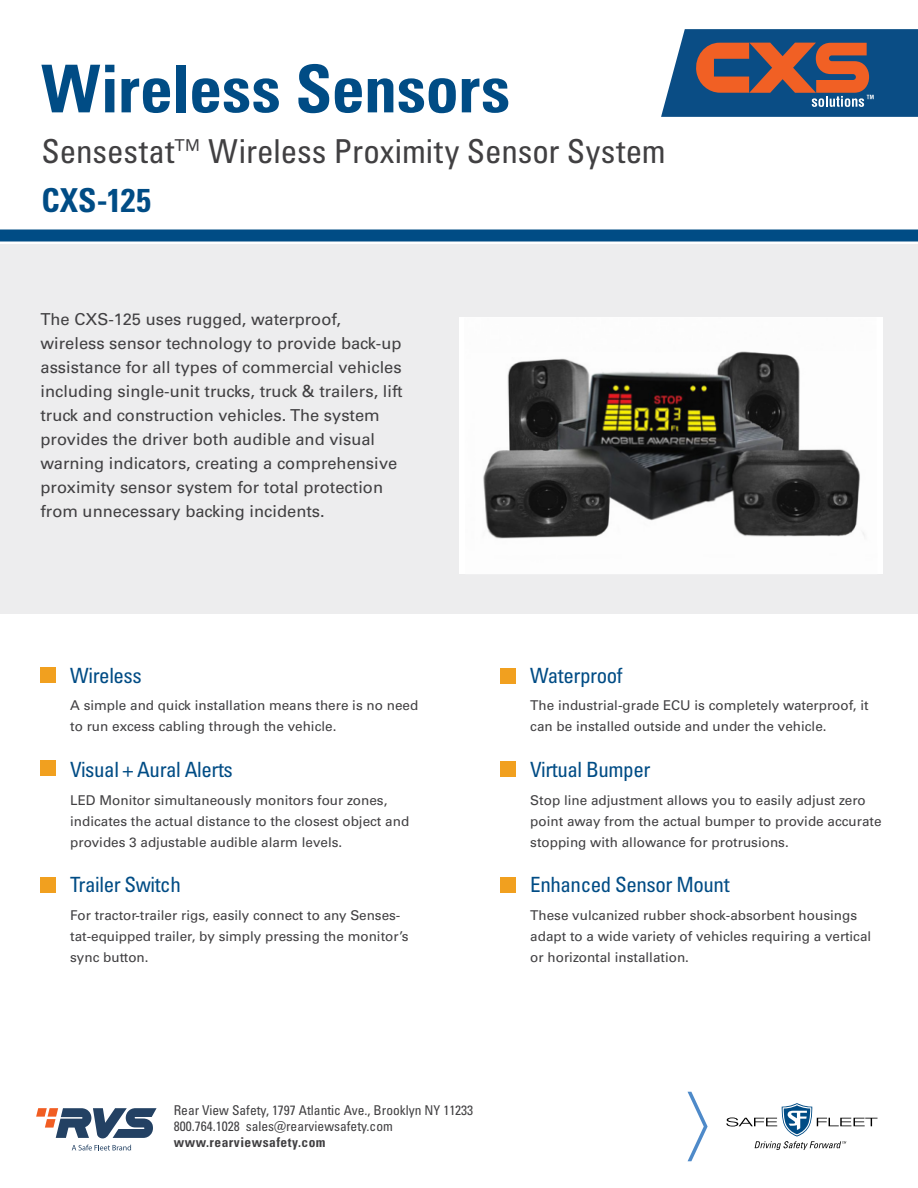
<style>
.page{position:relative;width:918px;height:1188px;background:#fff}
.page>*{position:absolute;margin:0;border:0;box-sizing:border-box;transform-origin:0 0}
.t1{font:700 condensed 66px "Univers LT Pro";letter-spacing:-.005em;color:#004c85}
.t2{font:condensed 33px "Univers LT Pro";color:#414042}
.t3{font:700 condensed 33px "Univers LT Pro";color:#004c85}
.t4{font:condensed 21px "Univers LT Pro";letter-spacing:-.02em;color:#004c85}
.t5{font:16.5px/24px "Univers LT Pro 55 Roman";color:#414042}
.t6{font:13.5px/21px "Univers LT Pro 55 Roman";color:#414042}
.t7{font:condensed 13.5px/16.2px "Univers LT Pro";color:#414042}
.t8{font:700 condensed 13.5px "Univers LT Pro";letter-spacing:.035em;color:#414042}
</style>
<div class="page">
<svg style="left:726px;top:1103px;width:152px;height:47px"></svg>
<svg style="left:688px;top:1092px;width:20px;height:69px"></svg>
<svg style="left:72px;top:1145px;width:59px;height:5px"></svg>
<svg style="left:36px;top:1108px;width:121px;height:30px"></svg>
<div style="left:0;top:244px;width:918px;height:369px;background:#ededee"></div>
<div style="left:0;top:230px;width:918px;height:12px;background:#004c85"></div>
<div style="left:40px;top:668px;width:16px;height:15px;background:#f1a01f"></div>
<div style="left:40px;top:877px;width:16px;height:15px;background:#f1a01f"></div>
<div style="left:500px;top:668px;width:15px;height:16px;background:#f1a01f"></div>
<div style="left:500px;top:877px;width:15px;height:15px;background:#f1a01f"></div>
<div style="left:40px;top:760px;width:16px;height:16px;background:#f1a01f"></div>
<div style="left:500px;top:762px;width:15px;height:15px;background:#f1a01f"></div>
<div style="left:459px;top:317px;width:423px;height:257px;background:#fff"></div>
<img style="left:483px;top:351px;width:382px;height:188px">
<svg style="left:661px;top:29px;width:257px;height:88px;background:#525c74"></svg>
<h1 class="t1" style="left:41px;top:48px;width:470px">Wireless Sensors</h1>
<h2 class="t2" style="left:41px;top:130px;width:626px">Sensestat™ Wireless Proximity Sensor System</h2>
<h2 class="t3" style="left:41px;top:180px;width:111px">CXS-125</h2>
<p class="t5" style="left:40px;top:306px;width:364px">The CXS-125 uses rugged, waterproof, wireless sensor technology to provide back-up assistance for all types of commercial vehicles including single-unit trucks, truck &amp; trailers, lift truck and construction vehicles. The system provides the driver both audible and visual warning indicators, creating a comprehensive proximity sensor system for total protection from unnecessary backing incidents.</p>
<h3 class="t4" style="left:70px;top:662px;width:73px">Wireless</h3>
<p class="t6" style="left:70px;top:695px;width:350px">A simple and quick installation means there is no need to run excess cabling through the vehicle.</p>
<h3 class="t4" style="left:70px;top:756px;width:164px">Visual + Aural Alerts</h3>
<p class="t6" style="left:70px;top:789px;width:341px">LED Monitor simultaneously monitors four zones, indicates the actual distance to the closest object and provides 3 adjustable audible alarm levels.</p>
<h3 class="t4" style="left:70px;top:871px;width:112px">Trailer Switch</h3>
<p class="t6" style="left:70px;top:904px;width:340px">For tractor-trailer rigs, easily connect to any Senses&shy;tat-equipped trailer, by simply pressing the monitor’s sync button.</p>
<p class="t7" style="left:174px;top:1102px;width:301px">Rear View Safety, 1797 Atlantic Ave., Brooklyn NY 11233<br>800.764.1028 sales@rearviewsafety.com</p>
<p class="t8" style="left:174px;top:1134px;width:153px">www.rearviewsafety.com</p>
<h3 class="t4" style="left:530px;top:662px;width:94px">Waterproof</h3>
<p class="t6" style="left:530px;top:695px;width:340px">The industrial-grade ECU is completely waterproof, it can be installed outside and under the vehicle.</p>
<h3 class="t4" style="left:530px;top:756px;width:122px">Virtual Bumper</h3>
<p class="t6" style="left:530px;top:789px;width:353px">Stop line adjustment allows you to easily adjust zero point away from the actual bumper to provide accurate stopping with allowance for protrusions.</p>
<h3 class="t4" style="left:530px;top:871px;width:201px">Enhanced Sensor Mount</h3>
<p class="t6" style="left:530px;top:904px;width:343px">These vulcanized rubber shock-absorbent housings adapt to a wide variety of vehicles requiring a vertical or horizontal installation.</p>
</div>
